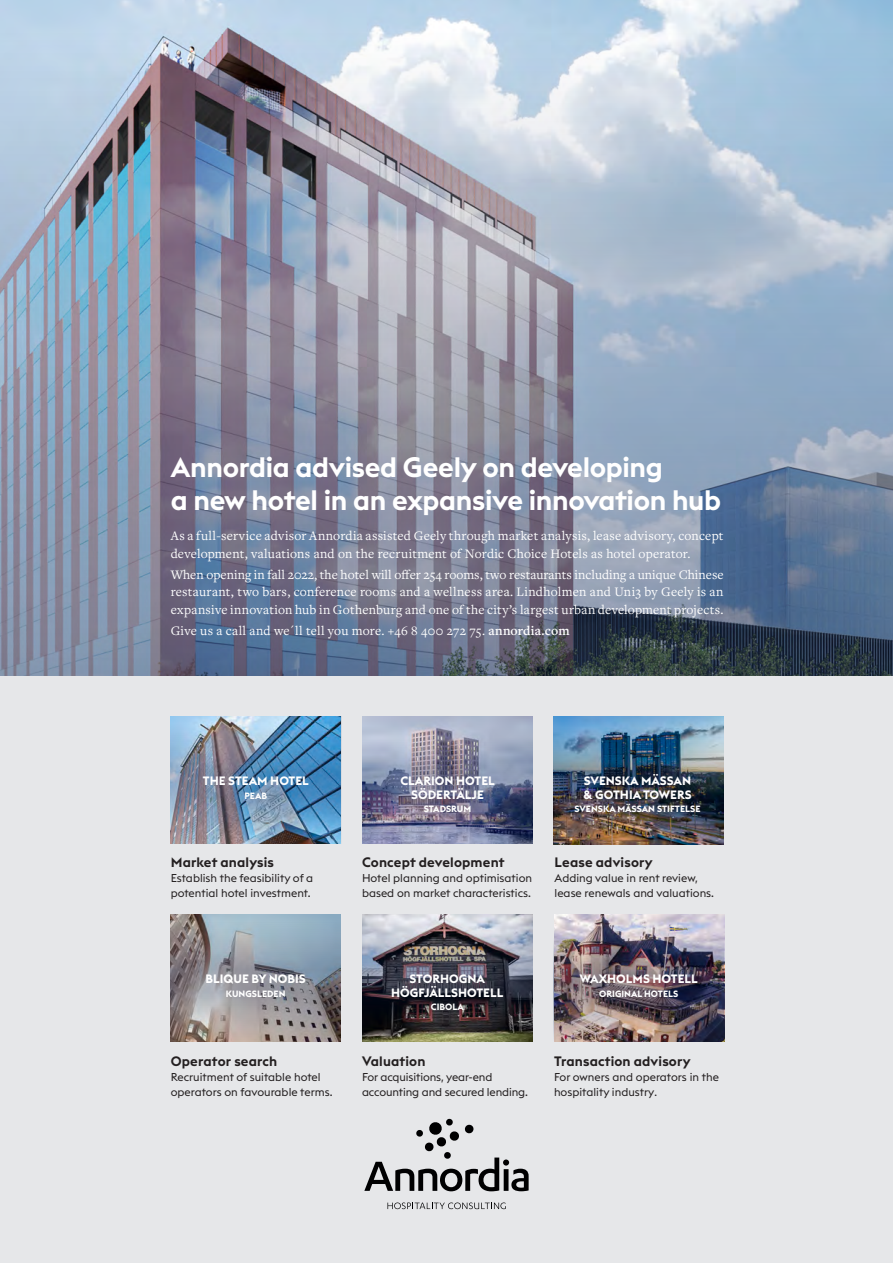
<style>
.page{position:relative;width:893px;height:1263px;background:#fff}
.page>*{position:absolute;margin:0;border:0;box-sizing:border-box;transform-origin:0 0}
.t1{font:600 27.75px/33.8px "Euclid Triangle";letter-spacing:-.01em;color:#fff}
.t2{font:13.5px/17.2px "Freight Text Pro";letter-spacing:.015em;color:#fff}
.t3{font:600 13.5px "Euclid Triangle";letter-spacing:.01em;color:#231f20}
.t4{font:700 12px/13.5px "Euclid Triangle";color:#fff;text-align:center}
.t5{font:11.25px/15px "Euclid Triangle";color:#231f20}
.t6{font:700 9px "Euclid Triangle";color:#fff}
.s1{font-weight:600}
.s2{font-size:10.5px}
</style>
<div class="page">
<img style="left:0;top:0;width:893px;height:30px">
<img style="left:0;top:30px;width:893px;height:647px">
<div style="left:0;top:677px;width:893px;height:586px;background:#e6e7e9"></div>
<img style="left:554px;top:914px;width:170px;height:128px">
<img style="left:553px;top:716px;width:170px;height:12px">
<img style="left:171px;top:914px;width:170px;height:8px">
<img style="left:553px;top:938px;width:170px;height:104px">
<img style="left:362px;top:914px;width:170px;height:128px">
<svg style="left:171px;top:922px;width:170px;height:120px;background:#919298"></svg>
<img style="left:553px;top:728px;width:170px;height:116px">
<img style="left:362px;top:716px;width:170px;height:128px">
<img style="left:362px;top:739px;width:170px;height:104px">
<img style="left:171px;top:716px;width:170px;height:8px">
<img style="left:171px;top:724px;width:170px;height:120px">
<svg style="left:364px;top:1119px;width:165px;height:72px"></svg>
<svg style="left:387px;top:1202px;width:119px;height:7px"></svg>
<svg style="left:406px;top:966px;width:24px;height:12px"></svg>
<svg style="left:460px;top:965px;width:25px;height:13px"></svg>
<h1 class="t1" style="left:171px;top:450px;width:552px">Annordia advised Geely on developing<br>a new hotel in an expansive innovation hub</h1>
<p class="t2" style="left:171px;top:527px;width:554px">As a full-service advisor Annordia assisted Geely through market analysis, lease advisory, concept development, valuations and on the recruitment of Nordic Choice Hotels as hotel operator.</p>
<p class="t2" style="left:171px;top:566px;width:554px;text-align:justify">When opening in fall 2022, the hotel will offer 254 rooms, two restaurants including a unique Chinese restaurant, two bars, conference rooms and a wellness area. Lindholmen and Uni3 by Geely is an expansive innovation hub in Gothenburg and one of the city’s largest urban development projects.</p>
<p class="t2" style="left:171px;top:622px;width:400px">Give us a call and we´ll tell you more. +46 8 400 272 75. <span class="s1">annordia.com</span></p>
<p class="t4" style="left:203px;top:775px;width:108px">THE STEAM HOTEL</p>
<p class="t6" style="left:244px;top:790px;width:24px">PEAB</p>
<p class="t3" style="left:171px;top:854px;width:105px">Market analysis</p>
<p class="t5" style="left:171px;top:871px;width:144px">Establish the feasibility of a potential hotel investment.</p>
<p class="t4" style="left:400px;top:775px;width:96px">CLARION HOTEL<br>SÖDERTÄLJE</p>
<p class="t6" style="left:424px;top:803px;width:49px">STADSRUM</p>
<p class="t3" style="left:362px;top:854px;width:144px">Concept development</p>
<p class="t5" style="left:362px;top:871px;width:172px">Hotel planning and optimisation based on market characteristics.</p>
<p class="t4" style="left:583px;top:775px;width:110px;text-align:left">SVENSKA MÄSSAN &amp; GOTHIA TOWERS</p>
<p class="t6" style="left:574px;top:803px;width:127px">SVENSKA MÄSSAN STIFTELSE</p>
<p class="t3" style="left:555px;top:854px;width:100px">Lease advisory</p>
<p class="t5" style="left:555px;top:871px;width:161px">Adding value in rent review, lease renewals and valuations.</p>
<p class="t4" style="left:206px;top:972px;width:102px">BLIQUE BY NOBIS</p>
<p class="t6" style="left:226px;top:988px;width:61px">KUNGSLEDEN</p>
<p class="t3" style="left:171px;top:1052px;width:108px">Operator search</p>
<p class="t5" style="left:171px;top:1069px;width:163px">Recruitment of suitable hotel operators on favourable terms.</p>
<p class="t4" style="left:391px;top:972px;width:114px">STORHOGNA<br>HÖGFJÄLLSHOTELL</p>
<p class="t6" style="left:431px;top:1001px;width:34px">CIBOLA</p>
<p class="t3" style="left:362px;top:1052px;width:65px">Valuation</p>
<p class="t5" style="left:362px;top:1069px;width:168px">For acquisitions, year-end accounting and secured lending.</p>
<p class="t4" style="left:580px;top:972px;width:119px">WAXHOLMS HOTELL</p>
<p class="t6" style="left:599px;top:988px;width:81px">ORIGINAL HOTELS</p>
<p class="t3" style="left:554px;top:1052px;width:138px">Transaction advisory</p>
<p class="t5" style="left:554px;top:1069px;width:166px">For owners and operators in the hospitality industry<span class="s2">.</span></p>
</div>
